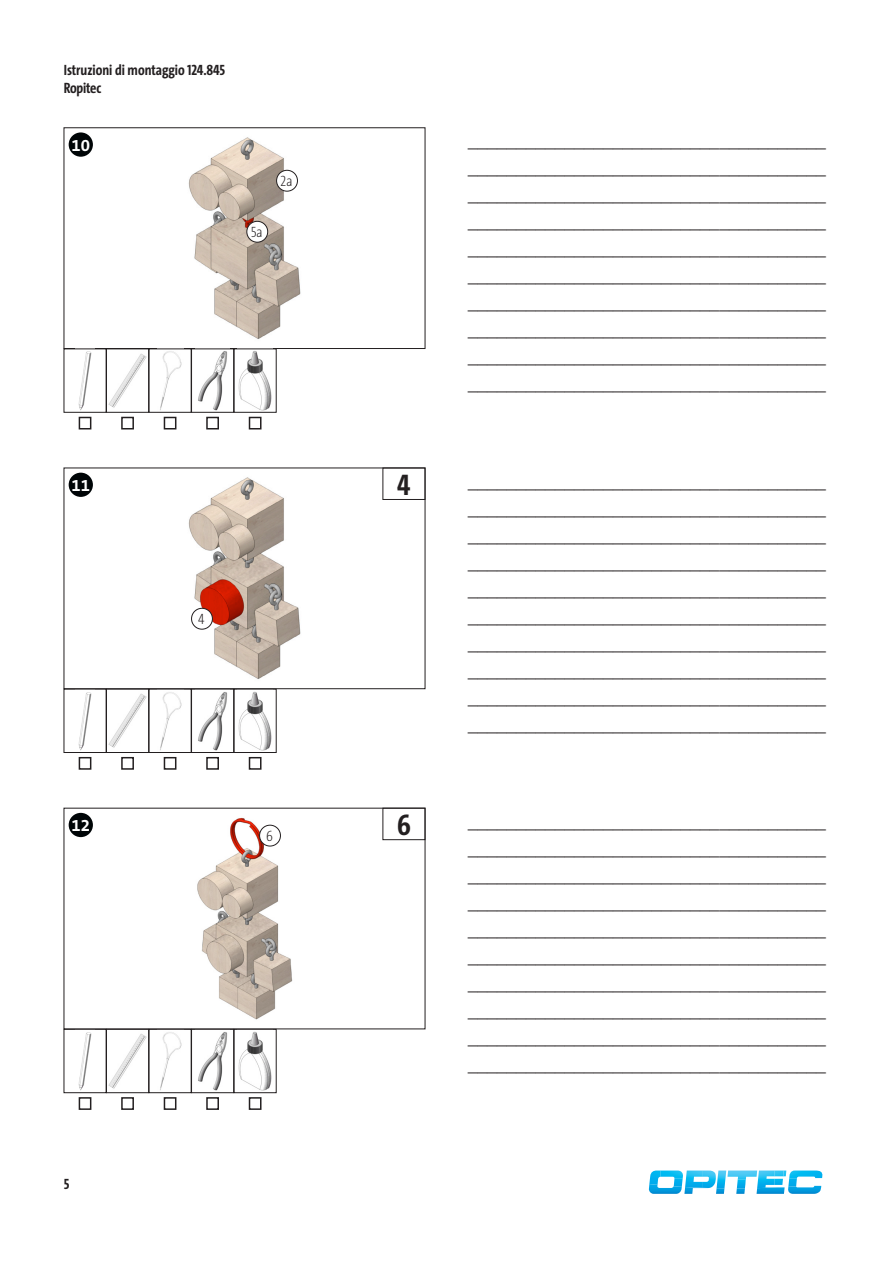
<style>
.page{position:relative;width:893px;height:1263px;background:#fff}
.page>*{position:absolute;margin:0;border:0;box-sizing:border-box;transform-origin:0 0}
.Anleitungstext-Inhal{font:700 30px "The Sans Cd LF7";color:#231f20}
.Anleitungstext-Inhal-2{font:200 22.5px/27px "The Sans Cd LF2";color:#231f20;text-align:justify}
.t1{font:700 16.8px "The Sans B W7";color:#fff}
.Anleitungstext-Inhal-3{font:700 15px "The Sans Cd LF7";color:#231f20}
.t2{font:200 15px "The Sans Cd LF2";color:#231f20}
</style>
<div class="page">
<svg style="left:648px;top:1170px;width:175px;height:24px"></svg>
<img style="left:188px;top:137px;width:113px;height:202px">
<img style="left:188px;top:477px;width:113px;height:202px">
<div style="left:64px;top:468px;width:361px;height:221px;border:1px solid #231f20"></div>
<img style="left:197px;top:817px;width:96px;height:203px">
<div style="left:68px;top:132px;width:26px;height:26px;background:#000507;border-radius:50%"></div>
<div style="left:67px;top:131px;width:28px;height:27px;border:2px solid #fff;border-radius:50%"></div>
<div style="left:68px;top:472px;width:26px;height:26px;background:#000507;border-radius:50%"></div>
<div style="left:67px;top:471px;width:28px;height:28px;border:2px solid #fff;border-radius:50%"></div>
<div style="left:68px;top:812px;width:26px;height:26px;background:#000507;border-radius:50%"></div>
<div style="left:67px;top:811px;width:28px;height:28px;border:2px solid #fff;border-radius:50%"></div>
<div style="left:192px;top:608px;width:20px;height:21px;background:#fff;border-radius:50%"></div>
<div style="left:191px;top:608px;width:22px;height:21px;border:1px solid #231f20;border-radius:50%"></div>
<div style="left:247px;top:221px;width:21px;height:21px;background:#fff;border-radius:50%"></div>
<div style="left:247px;top:221px;width:21px;height:21px;border:1px solid #231f20;border-radius:50%"></div>
<div style="left:260px;top:825px;width:20px;height:21px;background:#fff;border-radius:50%"></div>
<div style="left:259px;top:825px;width:22px;height:21px;border:1px solid #231f20;border-radius:50%"></div>
<div style="left:277px;top:170px;width:20px;height:21px;background:#fff;border-radius:50%"></div>
<div style="left:276px;top:170px;width:22px;height:21px;border:1px solid #231f20;border-radius:50%"></div>
<img style="left:78px;top:351px;width:14px;height:59px">
<img style="left:108px;top:353px;width:39px;height:55px">
<div style="left:106px;top:349px;width:43px;height:63px;border:1px solid #231f20"></div>
<img style="left:238px;top:351px;width:34px;height:59px">
<img style="left:160px;top:351px;width:22px;height:59px">
<img style="left:198px;top:351px;width:30px;height:59px">
<div style="left:191px;top:349px;width:43px;height:63px;border:1px solid #231f20"></div>
<div style="left:121px;top:417px;width:13px;height:12px;border:2px solid #231f20"></div>
<div style="left:164px;top:417px;width:12px;height:12px;border:2px solid #231f20"></div>
<div style="left:206px;top:417px;width:13px;height:12px;border:2px solid #231f20"></div>
<div style="left:249px;top:417px;width:12px;height:12px;border:2px solid #231f20"></div>
<div style="left:79px;top:417px;width:12px;height:12px;border:2px solid #231f20"></div>
<img style="left:78px;top:692px;width:14px;height:59px">
<img style="left:108px;top:693px;width:39px;height:55px">
<div style="left:106px;top:689px;width:43px;height:64px;border:1px solid #231f20"></div>
<img style="left:238px;top:691px;width:34px;height:60px">
<img style="left:160px;top:692px;width:22px;height:59px">
<img style="left:198px;top:692px;width:30px;height:59px">
<div style="left:191px;top:689px;width:43px;height:64px;border:1px solid #231f20"></div>
<div style="left:121px;top:757px;width:13px;height:13px;border:2px solid #231f20"></div>
<div style="left:164px;top:757px;width:12px;height:13px;border:2px solid #231f20"></div>
<div style="left:206px;top:757px;width:13px;height:13px;border:2px solid #231f20"></div>
<div style="left:249px;top:757px;width:12px;height:13px;border:2px solid #231f20"></div>
<div style="left:79px;top:757px;width:12px;height:13px;border:2px solid #231f20"></div>
<img style="left:78px;top:1032px;width:14px;height:59px">
<div style="left:64px;top:1029px;width:42px;height:64px;border:1px solid #231f20"></div>
<img style="left:108px;top:1033px;width:39px;height:56px">
<div style="left:106px;top:1029px;width:43px;height:64px;border:1px solid #231f20"></div>
<img style="left:238px;top:1031px;width:34px;height:60px">
<div style="left:234px;top:1029px;width:42px;height:64px;border:1px solid #231f20"></div>
<img style="left:160px;top:1032px;width:22px;height:59px">
<div style="left:149px;top:1029px;width:42px;height:64px;border:1px solid #231f20"></div>
<img style="left:198px;top:1032px;width:30px;height:59px">
<div style="left:191px;top:1029px;width:43px;height:64px;border:1px solid #231f20"></div>
<div style="left:121px;top:1097px;width:13px;height:13px;border:2px solid #231f20"></div>
<div style="left:164px;top:1097px;width:12px;height:13px;border:2px solid #231f20"></div>
<div style="left:206px;top:1097px;width:13px;height:13px;border:2px solid #231f20"></div>
<div style="left:249px;top:1097px;width:12px;height:13px;border:2px solid #231f20"></div>
<div style="left:79px;top:1097px;width:12px;height:13px;border:2px solid #231f20"></div>
<div style="left:383px;top:468px;width:42px;height:32px;border:1px solid #231f20"></div>
<div style="left:383px;top:808px;width:42px;height:32px;border:1px solid #231f20"></div>
<p class="Anleitungstext-Inhal-3" style="left:64px;top:60px;width:163px">Istruzioni di montaggio 124.845</p>
<p class="Anleitungstext-Inhal-3" style="left:64px;top:78px;width:39px">Ropitec</p>
<p class="t1" style="left:72px;top:134px;width:20px">10</p>
<p class="t2" style="left:251px;top:223px;width:13px">5a</p>
<p class="t2" style="left:281px;top:172px;width:13px">2a</p>
<p class="t1" style="left:72px;top:475px;width:20px">11</p>
<p class="t1" style="left:72px;top:815px;width:20px">12</p>
<p class="t2" style="left:198px;top:610px;width:8px">4</p>
<p class="t2" style="left:266px;top:826px;width:8px">6</p>
<p class="Anleitungstext-Inhal-3" style="left:64px;top:1174px;width:7px">5</p>
<p class="Anleitungstext-Inhal" style="left:397px;top:466px;width:15px">4</p>
<p class="Anleitungstext-Inhal" style="left:397px;top:806px;width:15px">6</p>
<p class="Anleitungstext-Inhal-2" style="left:468px;top:123px;width:360px">_____________________________________ _____________________________________ _____________________________________ _____________________________________ _____________________________________ _____________________________________ _____________________________________ _____________________________________ _____________________________________ _____________________________________</p>
<p class="Anleitungstext-Inhal-2" style="left:468px;top:463px;width:360px">_____________________________________ _____________________________________ _____________________________________ _____________________________________ _____________________________________ _____________________________________ _____________________________________ _____________________________________ _____________________________________ _____________________________________</p>
<p class="Anleitungstext-Inhal-2" style="left:468px;top:803px;width:360px">_____________________________________ _____________________________________ _____________________________________ _____________________________________ _____________________________________ _____________________________________ _____________________________________ _____________________________________ _____________________________________ _____________________________________</p>
</div>
